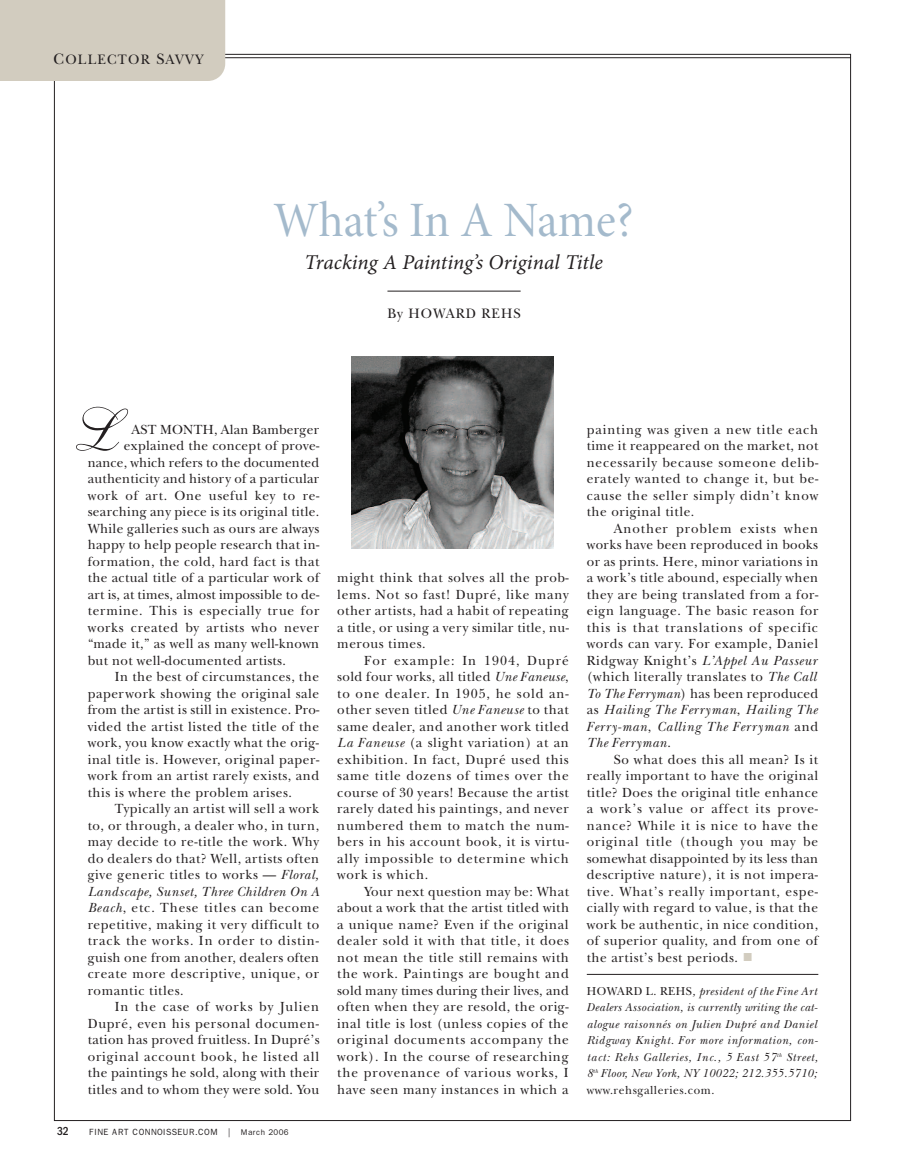
<style>
.page{position:relative;width:905px;height:1175px;background:#fff}
.page>*{position:absolute;margin:0;border:0;box-sizing:border-box;transform-origin:0 0}
.t1{font:60px "Shelley Allegro Script";color:#231f20}
.t2{font:49.5px "Minion Pro Subh";letter-spacing:-.005em;color:#a4bacc}
.t3{font:italic 21px "Minion Pro";color:#231f20}
.t4{font:14.25px "New Baskerville";letter-spacing:.09em;color:#231f20}
.t5{font:14.25px "New Baskerville";letter-spacing:.065em;color:#231f20}
.t6{font:13.8px/16.5px "New Baskerville";letter-spacing:.04em;color:#231f20;text-align:justify}
.t7{font:13.8px "New Baskerville";letter-spacing:.02em;color:#231f20}
.t8{font:13.8px "New Baskerville";letter-spacing:.065em;color:#231f20}
.t9{font:13.8px "New Baskerville";letter-spacing:.015em;color:#231f20}
.t10{font:italic 13.8px "New Baskerville";letter-spacing:.04em;color:#231f20}
.t11{font:13.8px "New Baskerville";letter-spacing:.01em;color:#231f20}
.t12{font:13.8px "New Baskerville";letter-spacing:.06em;color:#231f20}
.t13{font:italic 12px/16.5px "New Baskerville";letter-spacing:.04em;color:#231f20;text-align:justify}
.t14{font:700 12px "Franklin Gothic Cond";color:#231f20}
.t15{font:9px "Franklin Gothic";letter-spacing:.04em;color:#231f20}
.s1{font-size:15.75px}
.s2{font-style:italic}
.s3{font-size:8.25px}
.s4{color:#d2ccbf}
.s5{font-style:normal}
</style>
<div class="page">
<hr style="left:54px;top:57px;width:796px;height:1px;background:#231f20">
<hr style="left:586px;top:974px;width:232px;height:1px;background:#231f20">
<img style="left:351px;top:357px;width:203px;height:192px">
<hr style="left:387px;top:291px;width:133px;height:1px;background:#231f20">
<div style="left:0;top:0;width:225px;height:81px;background:#d2ccbf"></div>
<p class="t4" style="left:54px;top:51px;width:150px"><span class="s1">C</span>OLLECTOR <span class="s1">S</span>AVVY</p>
<h2 class="t2" style="left:273px;top:201px;width:361px">What’s In A Name?</h2>
<h3 class="t3" style="left:304px;top:254px;width:300px">Tracking A Painting’s Original Title</h3>
<p class="t5" style="left:387px;top:305px;width:135px">By HOWARD REHS</p>
<h1 class="t1" style="left:75px;top:409px;width:45px">L</h1>
<p class="t7" style="left:131px;top:421px;width:189px">AST MONTH, Alan Bamberger</p>
<p class="t6" style="left:124px;top:437px;width:197px">explained the concept of prove-</p>
<p class="t11" style="left:88px;top:454px;width:233px">nance, which refers to the documented</p>
<p class="t7" style="left:88px;top:470px;width:233px">authenticity and history of a particular</p>
<p class="t6" style="left:88px;top:486px;width:233px">work of art. One useful key to re-</p>
<p class="t6" style="left:88px;top:503px;width:233px">searching any piece is its original title.</p>
<p class="t6" style="left:88px;top:519px;width:233px">While galleries such as ours are always</p>
<p class="t6" style="left:88px;top:536px;width:233px">happy to help people research that in-</p>
<p class="t6" style="left:88px;top:552px;width:233px">formation, the cold, hard fact is that</p>
<p class="t6" style="left:88px;top:569px;width:233px">the actual title of a particular work of</p>
<p class="t9" style="left:88px;top:586px;width:233px">art is, at times, almost impossible to de-</p>
<p class="t6" style="left:88px;top:602px;width:233px">termine. This is especially true for</p>
<p class="t6" style="left:88px;top:618px;width:233px">works created by artists who never</p>
<p class="t6" style="left:88px;top:635px;width:233px">“made it,” as well as many well-known</p>
<p class="t6" style="left:88px;top:651px;width:200px">but not well-documented artists.</p>
<p class="t6" style="left:115px;top:668px;width:206px">In the best of circumstances, the</p>
<p class="t6" style="left:88px;top:684px;width:233px">paperwork showing the original sale</p>
<p class="t7" style="left:88px;top:701px;width:233px">from the artist is still in existence. Pro-</p>
<p class="t6" style="left:88px;top:717px;width:233px">vided the artist listed the title of the</p>
<p class="t6" style="left:88px;top:734px;width:233px">work, you know exactly what the orig-</p>
<p class="t6" style="left:88px;top:750px;width:233px">inal title is. However, original paper-</p>
<p class="t6" style="left:88px;top:767px;width:233px">work from an artist rarely exists, and</p>
<p class="t6" style="left:88px;top:783px;width:206px">this is where the problem arises.</p>
<p class="t6" style="left:115px;top:800px;width:206px">Typically an artist will sell a work</p>
<p class="t6" style="left:88px;top:816px;width:233px">to, or through, a dealer who, in turn,</p>
<p class="t6" style="left:88px;top:833px;width:233px">may decide to re-title the work. Why</p>
<p class="t6" style="left:88px;top:849px;width:233px">do dealers do that? Well, artists often</p>
<p class="t6" style="left:88px;top:866px;width:233px">give generic titles to works — <span class="s2">Floral,</span></p>
<p class="t10" style="left:88px;top:883px;width:233px">Landscape, Sunset, Three Children On A</p>
<p class="t8" style="left:88px;top:899px;width:233px"><span class="s2">Beach</span>, etc. These titles can become</p>
<p class="t6" style="left:88px;top:915px;width:233px">repetitive, making it very difficult to</p>
<p class="t8" style="left:88px;top:932px;width:233px">track the works. In order to distin-</p>
<p class="t6" style="left:88px;top:948px;width:233px">guish one from another, dealers often</p>
<p class="t6" style="left:88px;top:965px;width:233px">create more descriptive, unique, or</p>
<p class="t6" style="left:88px;top:981px;width:97px">romantic titles.</p>
<p class="t8" style="left:115px;top:998px;width:206px">In the case of works by Julien</p>
<p class="t6" style="left:88px;top:1014px;width:233px">Dupré, even his personal documen-</p>
<p class="t6" style="left:88px;top:1031px;width:233px">tation has proved fruitless. In Dupré’s</p>
<p class="t12" style="left:88px;top:1048px;width:233px">original account book, he listed all</p>
<p class="t6" style="left:88px;top:1064px;width:233px">the paintings he sold, along with their</p>
<p class="t6" style="left:88px;top:1080px;width:233px">titles and to whom they were sold. You</p>
<p class="t14" style="left:57px;top:1123px;width:13px">32</p>
<p class="t15" style="left:89px;top:1126px;width:201px">FINE ART CONNOISSEUR.COM | <span class="s3">March 2006</span></p>
<p class="t6" style="left:337px;top:569px;width:233px">might think that solves all the prob&shy;lems. Not so fast! Dupré, like many other artists, had a habit of repeating a title, or using a very similar title, nu&shy;merous times.</p>
<p class="t6" style="left:337px;top:651px;width:233px;text-indent:27px">For example: In 1904, Dupré sold four works, all titled <span class="s2">Une Faneuse</span>, to one dealer. In 1905, he sold an&shy;other seven titled <span class="s2">Une Faneuse</span> to that same dealer, and another work titled <span class="s2">La Faneuse</span> (a slight variation) at an exhibition. In fact, Dupré used this same title dozens of times over the course of 30 years! Because the artist rarely dated his paintings, and never numbered them to match the num&shy;bers in his account book, it is virtu&shy;ally impossible to determine which work is which.</p>
<p class="t6" style="left:337px;top:882px;width:233px;text-indent:27px">Your next question may be: What about a work that the artist titled with a unique name? Even if the original dealer sold it with that title, it does not mean the title still remains with the work. Paintings are bought and sold many times during their lives, and often when they are resold, the orig&shy;inal title is lost (unless copies of the original documents accompany the work). In the course of researching the provenance of various works, I have seen many instances in which a</p>
<p class="t6" style="left:586px;top:420px;width:233px">painting was given a new title each time it reappeared on the market, not necessarily because someone delib&shy;erately wanted to change it, but be&shy;cause the seller simply didn’t know the original title.</p>
<p class="t6" style="left:586px;top:519px;width:233px;text-align:left;text-indent:27px">Another problem exists when works have been reproduced in books or as prints. Here, minor variations in a work’s title abound, especially when they are being translated from a for&shy;eign language. The basic reason for this is that translations of specific words can vary. For example, Daniel Ridgway Knight’s <span class="s2">L’Appel Au Passeur </span>(which literally translates to <span class="s2">The Call To The Ferryman</span>) has been reproduced as <span class="s2">Hailing The Ferryman</span>, <span class="s2">Hailing The Ferry-man</span>, <span class="s2">Calling The Ferryman</span> and <span class="s2">The Ferryman</span>.</p>
<p class="t6" style="left:586px;top:750px;width:233px;text-indent:27px">So what does this all mean? Is it really important to have the original title? Does the original title enhance a work’s value or affect its prove&shy;nance? While it is nice to have the original title (though you may be somewhat disappointed by its less than descriptive nature), it is not impera&shy;tive. What’s really important, espe&shy;cially with regard to value, is that the work be authentic, in nice condition, of superior quality, and from one of the artist’s best periods. <span class="s4">■</span></p>
<p class="t13" style="left:586px;top:982px;width:233px"><span class="s5">HOWARD L. REHS</span>, president of the Fine Art Dealers Association, is currently writing the cat&shy;alogue raisonnés on Julien Dupré and Daniel Ridgway Knight. For more information, con&shy;tact: Rehs Galleries, Inc., 5 East 57<sup>th</sup> Street, 8<sup>th</sup> Floor, New York, NY 10022; 212.355.5710; <span class="s5">www.rehsgalleries.com.</span></p>
</div>
